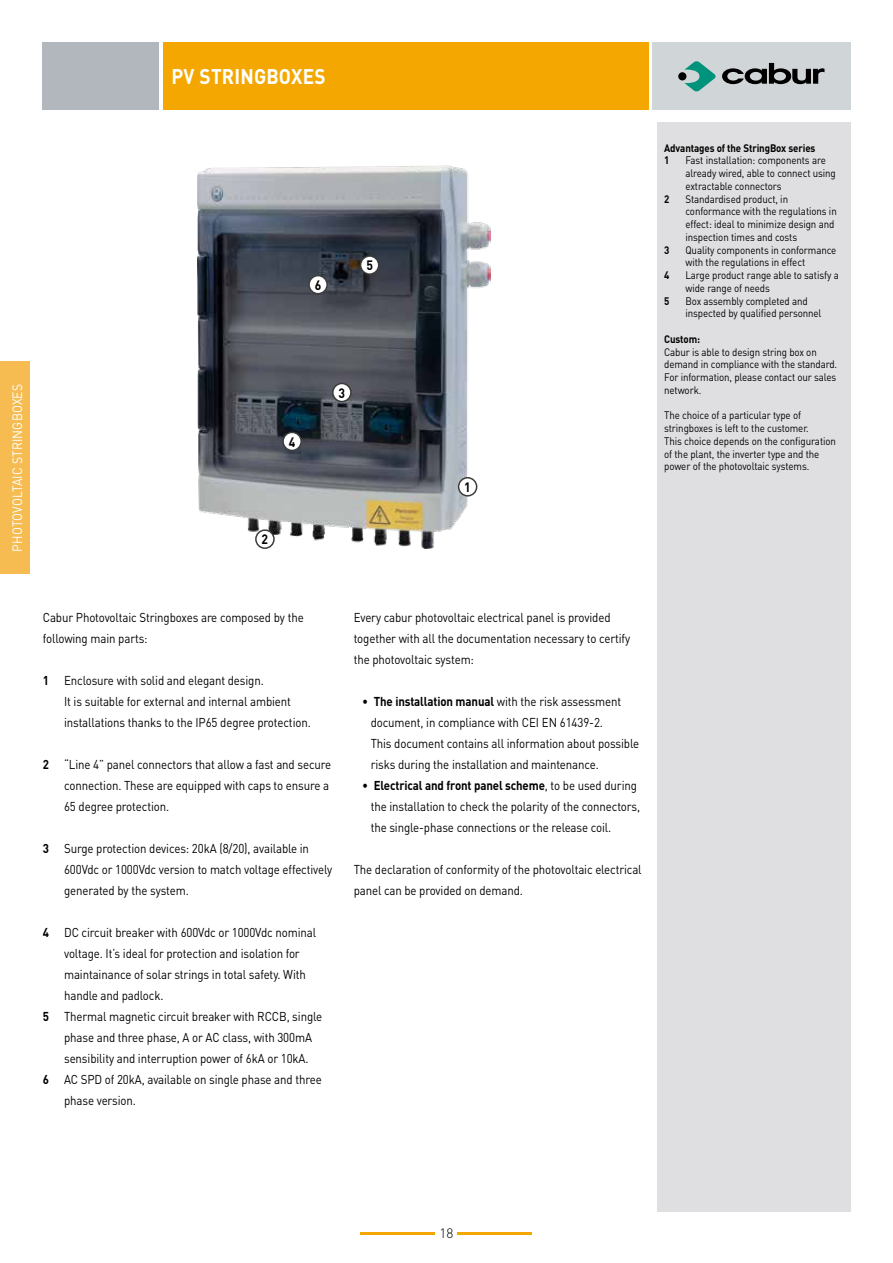
<style>
.page{position:relative;width:893px;height:1263px;background:#fff}
.page>*{position:absolute;margin:0;border:0;box-sizing:border-box;transform-origin:0 0}
.t1{font:700 21px "DIN Pro";letter-spacing:.01em;color:#fff;scale:.9 1}
.t2{font:13.5px "DIN Pro";letter-spacing:.01em;color:#fff;scale:.9 1}
.t3{font:700 13.5px "DIN Pro";color:#000;scale:.9 1}
.t4{font:300 13.5px "DIN Pro";color:#000}
.t5{font:12.75px/21px "DIN Pro";letter-spacing:-.01em;color:#000;scale:.9 1}
.t6{font:10.8px/12.8px "DIN Pro";letter-spacing:-.01em;color:#000;scale:.9 1}
.t7{font:700 10.8px/12.8px "DIN Pro";letter-spacing:-.01em;color:#000;scale:.9 1}
.s1{font-weight:700}
</style>
<div class="page">
<hr style="left:361px;top:1232px;width:74px;height:2px;background:#f4a700">
<hr style="left:458px;top:1232px;width:74px;height:2px;background:#f4a700">
<div style="left:652px;top:43px;width:198px;height:67px;background:#d0d5d8"></div>
<div style="left:678px;top:72px;width:8px;height:8px;background:#000;border-radius:50%"></div>
<svg style="left:722px;top:63px;width:102px;height:21px"></svg>
<svg style="left:684px;top:61px;width:32px;height:30px"></svg>
<div style="left:163px;top:43px;width:485px;height:67px;background:#f4a700"></div>
<div style="left:43px;top:43px;width:116px;height:67px;background:#b1b7bc"></div>
<div style="left:657px;top:123px;width:193px;height:1089px;background:#dfdfe1"></div>
<img style="left:197px;top:166px;width:293px;height:383px">
<div style="left:459px;top:478px;width:18px;height:18px;background:#fff;border-radius:50%"></div>
<div style="left:458px;top:477px;width:19px;height:19px;border:2px solid #3c3c3b;border-radius:50%"></div>
<div style="left:256px;top:530px;width:18px;height:18px;background:#fff;border-radius:50%"></div>
<div style="left:255px;top:529px;width:20px;height:20px;border:2px solid #3c3c3b;border-radius:50%"></div>
<div style="left:333px;top:383px;width:18px;height:18px;background:#fff;border-radius:50%"></div>
<div style="left:332px;top:383px;width:20px;height:19px;border:2px solid #3c3c3b;border-radius:50%"></div>
<div style="left:361px;top:256px;width:18px;height:18px;background:#fff;border-radius:50%"></div>
<div style="left:360px;top:255px;width:19px;height:20px;border:2px solid #3c3c3b;border-radius:50%"></div>
<div style="left:309px;top:276px;width:18px;height:18px;background:#fff;border-radius:50%"></div>
<div style="left:308px;top:275px;width:20px;height:19px;border:2px solid #3c3c3b;border-radius:50%"></div>
<div style="left:283px;top:432px;width:18px;height:18px;background:#fff;border-radius:50%"></div>
<div style="left:282px;top:432px;width:20px;height:19px;border:2px solid #3c3c3b;border-radius:50%"></div>
<div style="left:0;top:361px;width:30px;height:213px;background:#f6bc51"></div>
<p class="t2" style="left:8px;top:552px;width:188px;rotate:-90deg">PHOTOVOLTAIC STRINGBOXES</p>
<h1 class="t1" style="left:172px;top:62px;width:173px">PV STRINGBOXES</h1>
<p class="t3" style="left:315px;top:276px;width:9px">6</p>
<p class="t3" style="left:366px;top:256px;width:9px">5</p>
<p class="t3" style="left:289px;top:432px;width:9px">4</p>
<p class="t3" style="left:262px;top:530px;width:9px">2</p>
<p class="t3" style="left:339px;top:384px;width:9px">3</p>
<p class="t3" style="left:464px;top:478px;width:9px">1</p>
<p class="t7" style="left:664px;top:141px;width:170px">Advantages of the StringBox series<br>1</p>
<p class="t6" style="left:685px;top:154px;width:169px">Fast installation: components are already wired, able to connect using extractable connectors</p>
<p class="t7" style="left:664px;top:192px;width:7px">2</p>
<p class="t6" style="left:685px;top:192px;width:170px">Standardised product, in conformance with the regulations in effect: ideal to minimize design and inspection times and costs</p>
<p class="t7" style="left:664px;top:243px;width:7px">3</p>
<p class="t6" style="left:685px;top:243px;width:169px">Quality components in conformance with the regulations in effect</p>
<p class="t7" style="left:664px;top:268px;width:7px">4</p>
<p class="t6" style="left:685px;top:268px;width:172px">Large product range able to satisfy a wide range of needs</p>
<p class="t7" style="left:664px;top:294px;width:7px">5</p>
<p class="t6" style="left:685px;top:294px;width:153px">Box assembly completed and inspected by qualified personnel</p>
<p class="t7" style="left:664px;top:332px;width:41px">Custom:</p>
<p class="t6" style="left:664px;top:345px;width:194px">Cabur is able to design string box on demand in compliance with the standard.<br>For information, please contact our sales network.</p>
<p class="t6" style="left:664px;top:409px;width:192px">The choice of a particular type of stringboxes is left to the customer.<br>This choice depends on the configuration of the plant, the inverter type and the power of the photovoltaic systems.</p>
<p class="t5" style="left:43px;top:606px;width:291px">Cabur Photovoltaic Stringboxes are composed by the following main parts:</p>
<p class="t5" style="left:64px;top:669px;width:276px;text-indent:-21px"><span class="s1">1</span> Enclosure with solid and elegant design.<br>It is suitable for external and internal ambient installations thanks to the IP65 degree protection.</p>
<p class="t5" style="left:64px;top:753px;width:298px;text-indent:-21px"><span class="s1">2</span> “Line 4” panel connectors that allow a fast and secure connection. These are equipped with caps to ensure a<br>65 degree protection.</p>
<p class="t5" style="left:64px;top:837px;width:300px;text-indent:-21px"><span class="s1">3</span> Surge protection devices: 20kA (8/20), available in<br>600Vdc or 1000Vdc version to match voltage effectively generated by the system.</p>
<p class="t5" style="left:43px;top:921px;width:305px"><span class="s1">4</span> DC circuit breaker with 600Vdc or 1000Vdc nominal</p>
<p class="t5" style="left:64px;top:942px;width:263px">voltage. It’s ideal for protection and isolation for</p>
<p class="t5" style="left:64px;top:963px;width:270px">maintainance of solar strings in total safety. With</p>
<p class="t5" style="left:64px;top:984px;width:112px">handle and padlock.</p>
<p class="t5" style="left:43px;top:1005px;width:312px"><span class="s1">5</span> Thermal magnetic circuit breaker with RCCB, single</p>
<p class="t5" style="left:64px;top:1026px;width:277px">phase and three phase, A or AC class, with 300mA</p>
<p class="t5" style="left:64px;top:1047px;width:273px">sensibility and interruption power of 6kA or 10kA.</p>
<p class="t5" style="left:43px;top:1068px;width:312px"><span class="s1">6</span> AC SPD of 20kA, available on single phase and three</p>
<p class="t5" style="left:64px;top:1089px;width:81px">phase version.</p>
<p class="t5" style="left:354px;top:606px;width:309px">Every cabur photovoltaic electrical panel is provided together with all the documentation necessary to certify the photovoltaic system:</p>
<p class="t5" style="left:371px;top:690px;width:300px;text-indent:-8px">• <span class="s1">The installation manual</span> with the risk assessment document, in compliance with CEI EN 61439-2.<br>This document contains all information about possible risks during the installation and maintenance.</p>
<p class="t5" style="left:371px;top:774px;width:301px;text-indent:-9px">• <span class="s1">Electrical and front panel scheme</span>, to be used during the installation to check the polarity of the connectors, the single-phase connections or the release coil.</p>
<p class="t5" style="left:354px;top:858px;width:321px">The declaration of conformity of the photovoltaic electrical panel can be provided on demand.</p>
<p class="t4" style="left:440px;top:1223px;width:15px">18</p>
</div>
